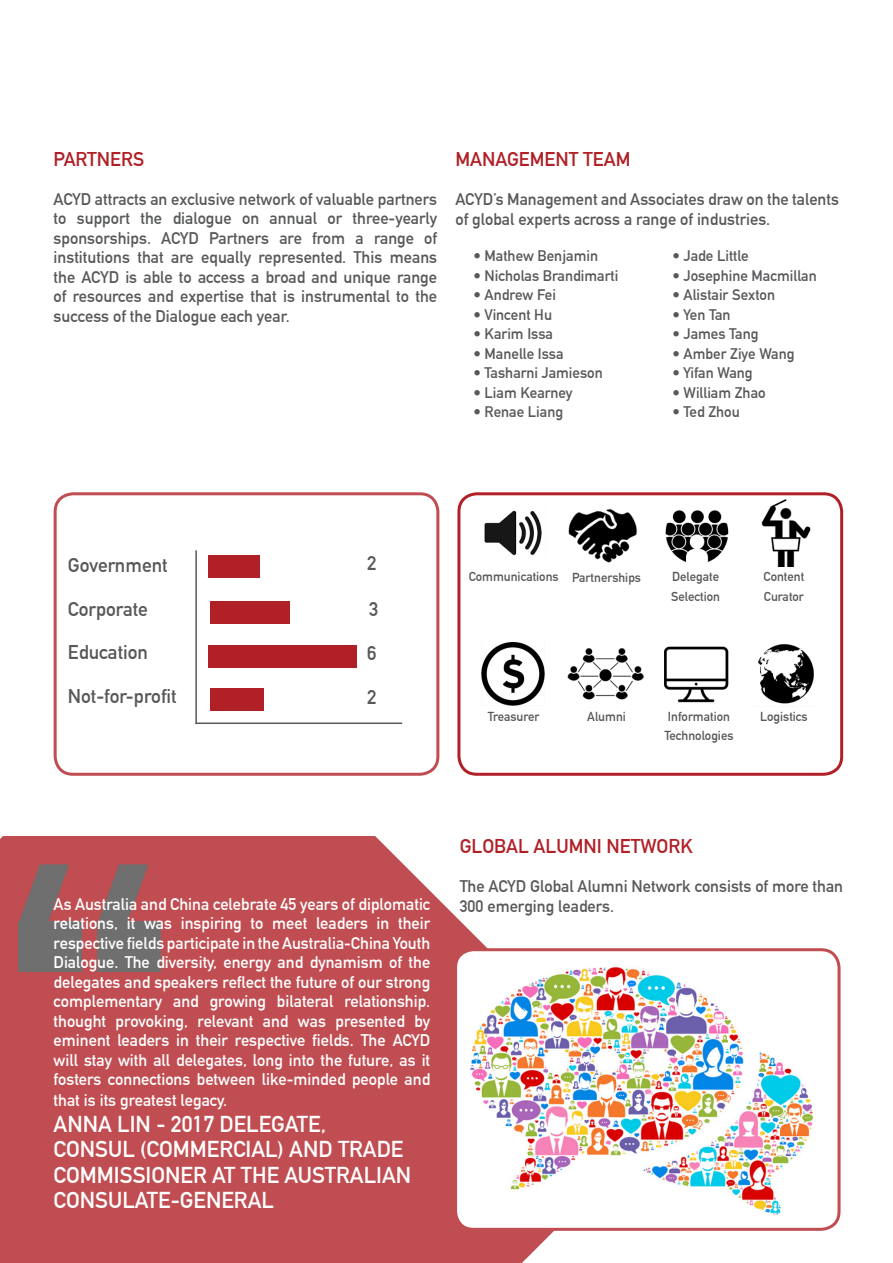
<style>
.page{position:relative;width:893px;height:1263px;background:#fff}
.page>*{position:absolute;margin:0;border:0;box-sizing:border-box;transform-origin:0 0}
.t1{font:700 22.5px/25.5px "DIN Alternate";color:#fff}
.t2{font:700 19.5px "DIN Alternate";color:#57585a}
.Heading_2__red{font:700 19.5px "DIN Alternate";color:#b02026}
.t3{font:700 16.5px/19.5px "DIN Alternate";color:#fff;text-align:justify}
.Heading_2__red-2{font:700 16.5px/19.5px "DIN Alternate";color:#57585a}
.t4{font:700 15px "DIN Alternate";color:#57585a}
.t5{font:700 12.75px/19.5px "DIN Alternate";color:#57585a}
</style>
<div class="page">
<svg style="left:0;top:667px;width:554px;height:596px;background:#c86467"></svg>
<div style="left:0;top:633px;width:460px;height:202px;background:#fff"></div>
<svg style="left:97px;top:864px;width:51px;height:60px;background:#916062"></svg>
<div style="left:98px;top:921px;width:63px;height:51px;background:#6f6f6f"></div>
<svg style="left:18px;top:864px;width:51px;height:60px;background:#916062"></svg>
<div style="left:19px;top:921px;width:63px;height:51px;background:#6f6f6f"></div>
<div style="left:457px;top:492px;width:386px;height:284px;border:3px solid #b02026;border-radius:18px"></div>
<img style="left:484px;top:510px;width:58px;height:46px">
<img style="left:568px;top:508px;width:69px;height:54px">
<img style="left:665px;top:510px;width:64px;height:52px">
<img style="left:482px;top:642px;width:63px;height:64px">
<img style="left:567px;top:648px;width:77px;height:52px">
<img style="left:664px;top:646px;width:64px;height:57px">
<img style="left:758px;top:644px;width:56px;height:60px">
<img style="left:761px;top:500px;width:50px;height:66px">
<div style="left:456px;top:950px;width:383px;height:279px;background:#fff;border-radius:18px"></div>
<img style="left:456px;top:953px;width:383px;height:266px">
<div style="left:454px;top:948px;width:386px;height:283px;border:3px solid #c04d51;border-radius:18px"></div>
<div style="left:54px;top:492px;width:385px;height:284px;border:3px solid #c04d51;border-radius:18px"></div>
<hr style="left:195px;top:550px;width:2px;height:174px;background:#57585a">
<hr style="left:196px;top:722px;width:206px;height:2px;background:#57585a">
<div style="left:210px;top:689px;width:54px;height:22px;background:#b02026"></div>
<div style="left:210px;top:602px;width:80px;height:22px;background:#b02026"></div>
<div style="left:208px;top:646px;width:149px;height:22px;background:#b02026"></div>
<div style="left:208px;top:556px;width:52px;height:22px;background:#b02026"></div>
<p class="Heading_2__red" style="left:54px;top:144px;width:92px">PARTNERS</p>
<p class="Heading_2__red-2" style="left:54px;top:188px;width:385px;text-align:justify">ACYD attracts an exclusive network of valuable partners to support the dialogue on annual or three-yearly sponsorships. ACYD Partners are from a range of institutions that are equally represented. This means the ACYD is able to access a broad and unique range of resources and expertise that is instrumental to the success of the Dialogue each year.</p>
<p class="Heading_2__red" style="left:455px;top:145px;width:176px">MANAGEMENT TEAM</p>
<p class="Heading_2__red-2" style="left:455px;top:189px;width:385px">ACYD’s Management and Associates draw on the talents of global experts across a range of industries.</p>
<p class="t4" style="left:473px;top:245px;width:126px">• Mathew Benjamin</p>
<p class="t4" style="left:473px;top:264px;width:146px">• Nicholas Brandimarti</p>
<p class="t4" style="left:473px;top:284px;width:84px">• Andrew Fei</p>
<p class="t4" style="left:473px;top:303px;width:80px">• Vincent Hu</p>
<p class="t4" style="left:473px;top:323px;width:81px">• Karim Issa</p>
<p class="t4" style="left:473px;top:342px;width:92px">• Manelle Issa</p>
<p class="t4" style="left:473px;top:362px;width:131px">• Tasharni Jamieson</p>
<p class="t4" style="left:473px;top:381px;width:101px">• Liam Kearney</p>
<p class="t4" style="left:473px;top:401px;width:91px">• Renae Liang</p>
<p class="t4" style="left:672px;top:245px;width:78px">• Jade Little</p>
<p class="t4" style="left:672px;top:264px;width:146px">• Josephine Macmillan</p>
<p class="t4" style="left:672px;top:284px;width:104px">• Alistair Sexton</p>
<p class="t4" style="left:672px;top:303px;width:60px">• Yen Tan</p>
<p class="t4" style="left:672px;top:323px;width:88px">• James Tang</p>
<p class="t4" style="left:672px;top:342px;width:124px">• Amber Ziye Wang</p>
<p class="t4" style="left:672px;top:362px;width:82px">• Yifan Wang</p>
<p class="t4" style="left:672px;top:381px;width:95px">• William Zhao</p>
<p class="t4" style="left:672px;top:401px;width:69px">• Ted Zhou</p>
<p class="t2" style="left:68px;top:550px;width:101px">Government</p>
<p class="t2" style="left:68px;top:594px;width:82px">Corporate</p>
<p class="t2" style="left:68px;top:638px;width:82px">Education</p>
<p class="t2" style="left:68px;top:681px;width:110px">Not-for-profit</p>
<p class="t2" style="left:367px;top:548px;width:11px">2</p>
<p class="t2" style="left:369px;top:594px;width:11px">3</p>
<p class="t2" style="left:367px;top:638px;width:11px">6</p>
<p class="t2" style="left:367px;top:682px;width:11px">2</p>
<p class="t5" style="left:469px;top:566px;width:91px">Communications</p>
<p class="t5" style="left:572px;top:567px;width:71px">Partnerships</p>
<p class="t5" style="left:671px;top:566px;width:50px">Delegate<br>Selection</p>
<p class="t5" style="left:764px;top:566px;width:42px">Content</p>
<p class="t5" style="left:764px;top:586px;width:41px">Curator</p>
<p class="t5" style="left:488px;top:705px;width:53px">Treasurer</p>
<p class="t5" style="left:587px;top:705px;width:40px">Alumni</p>
<p class="t5" style="left:664px;top:705px;width:71px">Information<br>Technologies</p>
<p class="t5" style="left:760px;top:705px;width:49px">Logistics</p>
<p class="t3" style="left:54px;top:893px;width:378px">As Australia and China celebrate 45 years of diplomatic relations, it was inspiring to meet leaders in their respective fields participate in the Australia-China Youth Dialogue. The diversity, energy and dynamism of the delegates and speakers reflect the future of our strong complementary and growing bilateral relationship. thought provoking, relevant and was presented by eminent leaders in their respective fields. The ACYD will stay with all delegates, long into the future, as it fosters connections between like-minded people and</p>
<p class="t3" style="left:54px;top:1090px;width:175px">that is its greatest legacy.</p>
<p class="t1" style="left:54px;top:1110px;width:359px">ANNA LIN - 2017 DELEGATE,<br>CONSUL (COMMERCIAL) AND TRADE<br>COMMISSIONER AT THE AUSTRALIAN<br>CONSULATE-GENERAL</p>
<p class="Heading_2__red" style="left:460px;top:831px;width:235px">GLOBAL ALUMNI NETWORK</p>
<p class="Heading_2__red-2" style="left:460px;top:875px;width:385px">The ACYD Global Alumni Network consists of more than<br>300 emerging leaders.</p>
</div>
